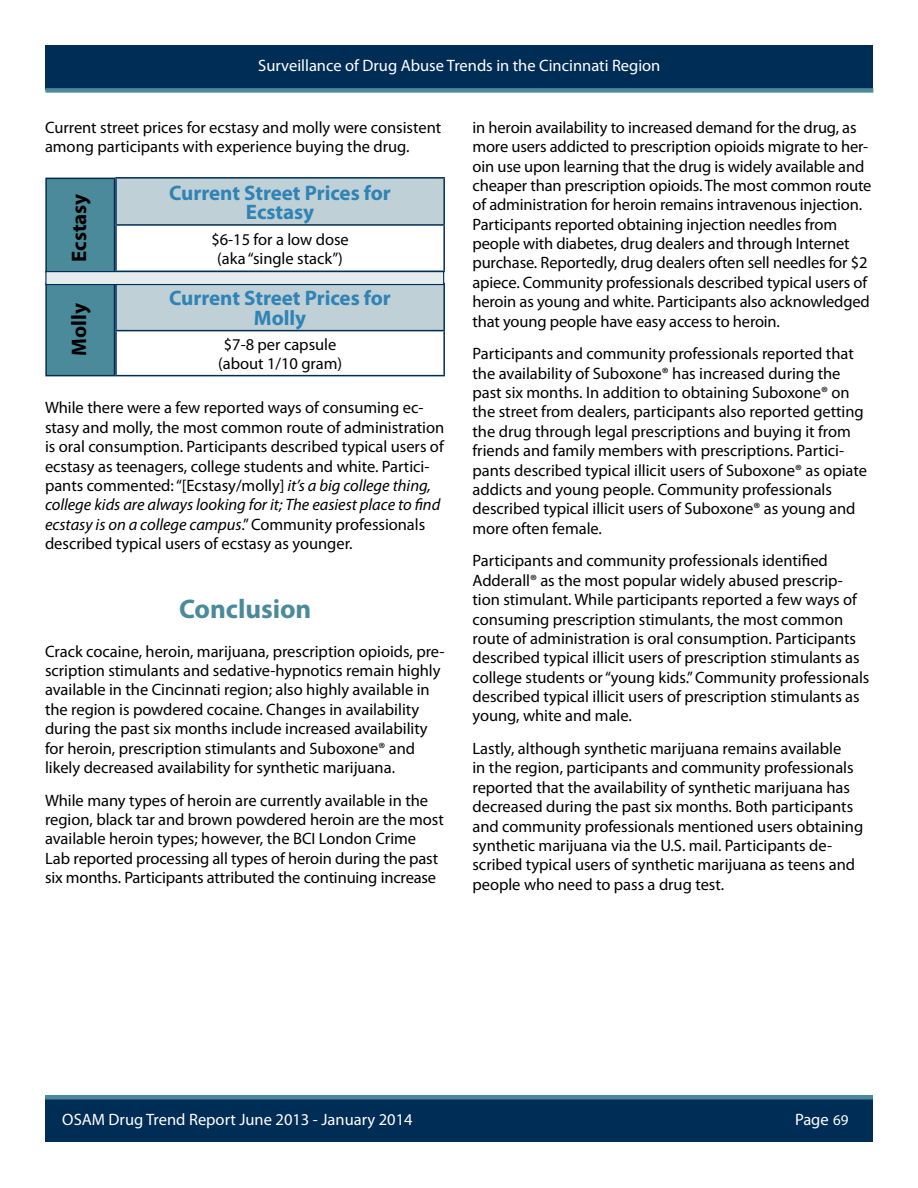
<style>
.page{position:relative;width:918px;height:1188px;background:#fff}
.page>*{position:absolute;margin:0;border:0;box-sizing:border-box;transform-origin:0 0}
.t1{font:700 27px "Myriad Pro";color:#4a8a9b}
.t2{font:700 21px/19.4px "Myriad Pro";color:#2f83b5;text-align:center}
.t3{font:700 21px "Myriad Pro";color:#000}
.t4{font:16.5px/19.4px "Myriad Pro";color:#000}
.t5{font:16.5px "Myriad Pro";color:#fff}
.s1{font-style:italic}
.s2{font-size:15px}
</style>
<div class="page">
<div style="left:45px;top:45px;width:828px;height:45px;background:#002d56"></div>
<div style="left:45px;top:88px;width:828px;height:5px;background:#4a8a9b"></div>
<div style="left:45px;top:1097px;width:828px;height:45px;background:#002d56"></div>
<div style="left:45px;top:1095px;width:828px;height:5px;background:#4a8a9b"></div>
<div style="left:45px;top:178px;width:70px;height:95px;background:#4a8a9b;border:2px solid #002d56"></div>
<div style="left:116px;top:178px;width:328px;height:47px;background:#bfd0d7"></div>
<hr style="left:115px;top:177px;width:330px;height:2px;background:#002d56">
<hr style="left:115px;top:179px;width:2px;height:45px;background:#002d56">
<hr style="left:443px;top:179px;width:2px;height:45px;background:#002d56">
<hr style="left:115px;top:224px;width:330px;height:2px;background:#002d56">
<hr style="left:115px;top:226px;width:2px;height:45px;background:#002d56">
<hr style="left:443px;top:226px;width:2px;height:45px;background:#002d56">
<hr style="left:115px;top:271px;width:330px;height:1px;background:#002d56">
<div style="left:45px;top:283px;width:70px;height:93px;background:#4a8a9b;border:2px solid #002d56"></div>
<div style="left:116px;top:284px;width:328px;height:47px;background:#bfd0d7"></div>
<hr style="left:115px;top:283px;width:330px;height:1px;background:#002d56">
<hr style="left:115px;top:284px;width:2px;height:46px;background:#002d56">
<hr style="left:443px;top:284px;width:2px;height:46px;background:#002d56">
<hr style="left:115px;top:330px;width:330px;height:1px;background:#002d56">
<hr style="left:115px;top:331px;width:2px;height:44px;background:#002d56">
<hr style="left:443px;top:331px;width:2px;height:44px;background:#002d56">
<hr style="left:115px;top:375px;width:330px;height:1px;background:#002d56">
<div style="left:45px;top:271px;width:399px;height:14px;background:#e6ebed;border:1px solid #002d56"></div>
<p class="t5" style="left:258px;top:55px;width:404px">Surveillance of Drug Abuse Trends in the Cincinnati Region</p>
<p class="t4" style="left:45px;top:118px;width:398px">Current street prices for ecstasy and molly were consistent among participants with experience buying the drug.</p>
<p class="t3" style="left:66px;top:262px;width:70px;rotate:-90deg">Ecstasy</p>
<p class="t3" style="left:66px;top:356px;width:54px;rotate:-90deg">Molly</p>
<p class="t2" style="left:169px;top:182px;width:223px">Current Street Prices for<br>Ecstasy</p>
<p class="t4" style="left:211px;top:229px;width:139px">$6-15 for a low dose</p>
<p class="t4" style="left:217px;top:249px;width:127px">(aka “single stack”)</p>
<p class="t2" style="left:169px;top:288px;width:223px">Current Street Prices for<br>Molly</p>
<p class="t4" style="left:218px;top:334px;width:125px;text-align:center">$7-8 per capsule (about 1/10 gram)</p>
<p class="t4" style="left:45px;top:398px;width:401px">While there were a few reported ways of consuming ec&shy;stasy and molly, the most common route of administration is oral consumption. Participants described typical users of ecstasy as teenagers, college students and white. Partici&shy;pants commented: “[Ecstasy/molly] <span class="s1">it’s a big college thing, college kids are always looking for it; The easiest place to find ecstasy is on a college campus</span>.” Community professionals described typical users of ecstasy as younger.</p>
<h1 class="t1" style="left:179px;top:591px;width:134px">Conclusion</h1>
<p class="t4" style="left:45px;top:641px;width:401px">Crack cocaine, heroin, marijuana, prescription opioids, pre&shy;scription stimulants and sedative-hypnotics remain highly available in the Cincinnati region; also highly available in the region is powdered cocaine. Changes in availability during the past six months include increased availability for heroin, prescription stimulants and Suboxone® and likely decreased availability for synthetic marijuana.</p>
<p class="t4" style="left:45px;top:790px;width:400px">While many types of heroin are currently available in the region, black tar and brown powdered heroin are the most available heroin types; however, the BCI London Crime Lab reported processing all types of heroin during the past six months. Participants attributed the continuing increase</p>
<p class="t4" style="left:472px;top:118px;width:401px">in heroin availability to increased demand for the drug, as more users addicted to prescription opioids migrate to her&shy;oin use upon learning that the drug is widely available and cheaper than prescription opioids. The most common route of administration for heroin remains intravenous injection.<br>Participants reported obtaining injection needles from people with diabetes, drug dealers and through Internet purchase. Reportedly, drug dealers often sell needles for $2 apiece. Community professionals described typical users of heroin as young and white. Participants also acknowledged that young people have easy access to heroin.</p>
<p class="t4" style="left:472px;top:344px;width:396px">Participants and community professionals reported that the availability of Suboxone® has increased during the past six months. In addition to obtaining Suboxone® on the street from dealers, participants also reported getting the drug through legal prescriptions and buying it from friends and family members with prescriptions. Partici&shy;pants described typical illicit users of Suboxone® as opiate addicts and young people. Community professionals described typical illicit users of Suboxone® as young and more often female.</p>
<p class="t4" style="left:472px;top:551px;width:398px">Participants and community professionals identified Adderall® as the most popular widely abused prescrip&shy;tion stimulant. While participants reported a few ways of consuming prescription stimulants, the most common route of administration is oral consumption. Participants described typical illicit users of prescription stimulants as college students or “young kids.” Community professionals described typical illicit users of prescription stimulants as young, white and male.</p>
<p class="t4" style="left:472px;top:739px;width:392px">Lastly, although synthetic marijuana remains available<br>in the region, participants and community professionals reported that the availability of synthetic marijuana has decreased during the past six months. Both participants and community professionals mentioned users obtaining synthetic marijuana via the U.S. mail. Participants de&shy;scribed typical users of synthetic marijuana as teens and people who need to pass a drug test.</p>
<p class="t5" style="left:246px;top:1108px;width:124px">a uary-June 2013</p>
<p class="t5" style="left:795px;top:1109px;width:55px">Page <span class="s2">69</span></p>
<p class="t5" style="left:62px;top:1109px;width:352px">OSAM Drug Trend Report June 2013 - January 2014</p>
</div>
